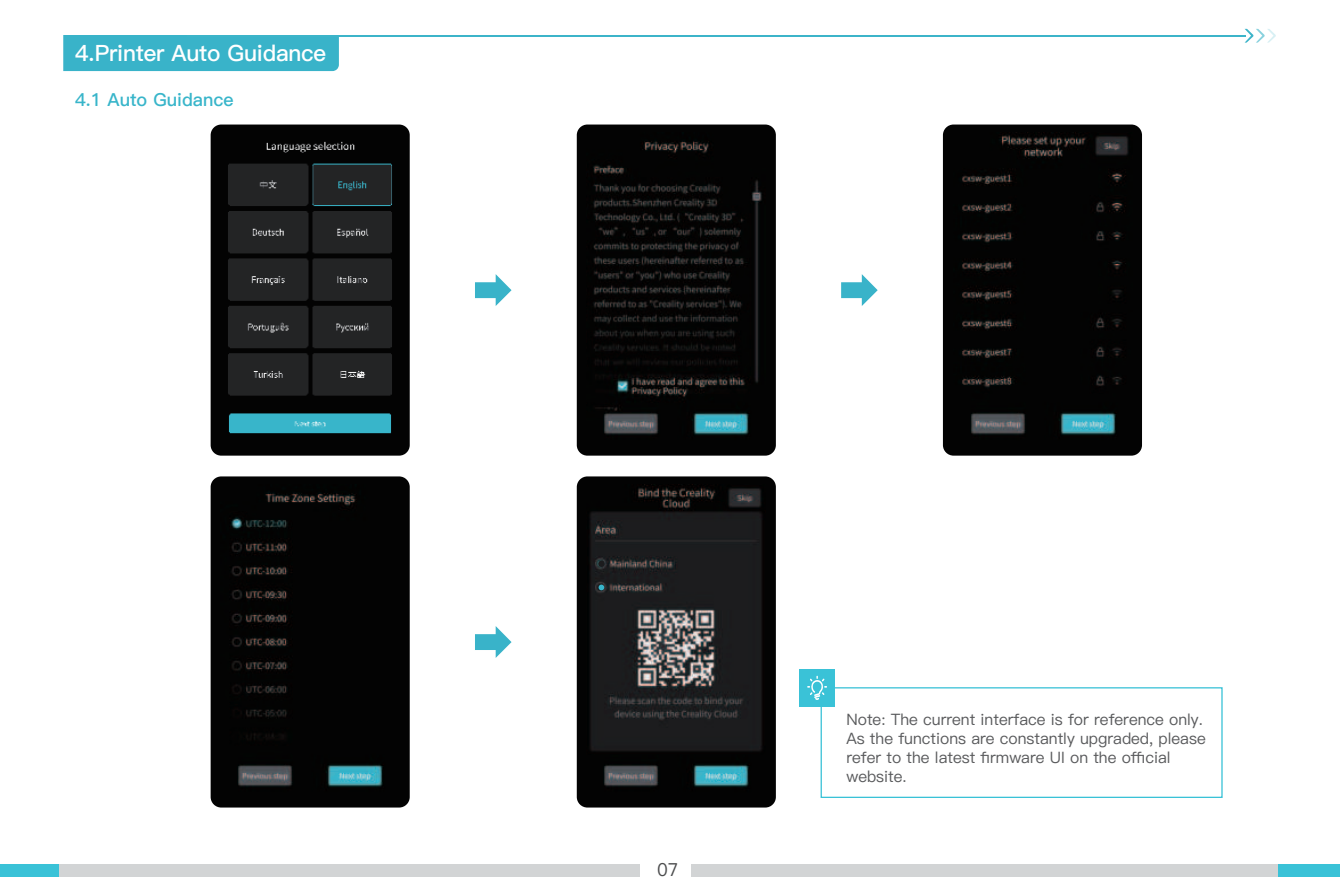
<style>
.page{position:relative;width:1340px;height:893px;background:#fff}
.page>*{position:absolute;margin:0;border:0;box-sizing:border-box;transform-origin:0 0}
.t1{font:22.5px "Ping Fang SC Bold";letter-spacing:-.01em;color:#fff}
.t2{font:18px "Ping Fang SC Bold";color:#38b5ca}
.t3{font:18px "Ping Fang SC Medium";color:#4b4c4d}
.t4{font:15.75px/19.1px "Ping Fang SC Medium";color:#595a5c}
</style>
<div class="page">
<div style="left:63px;top:35px;width:276px;height:36px;background:#39b3c9"></div>
<hr style="left:187px;top:35px;width:1058px;height:2px;background:#3cb4c9">
<svg style="left:1244px;top:29px;width:31px;height:14px"></svg>
<div style="left:0;top:864px;width:640px;height:13px;background:#d2d4d5"></div>
<div style="left:691px;top:864px;width:648px;height:13px;background:#d2d4d5"></div>
<div style="left:0;top:864px;width:59px;height:13px;background:#3ac2d7"></div>
<div style="left:1278px;top:864px;width:61px;height:13px;background:#3ac2d7"></div>
<svg style="left:475px;top:274px;width:36px;height:32px"></svg>
<svg style="left:475px;top:626px;width:36px;height:32px"></svg>
<svg style="left:841px;top:274px;width:36px;height:32px"></svg>
<div style="left:211px;top:125px;width:199px;height:331px;background:#030303;border-radius:11px"></div>
<div style="left:577px;top:125px;width:199px;height:331px;background:#030303;border-radius:11px"></div>
<div style="left:942px;top:125px;width:199px;height:331px;background:#030303;border-radius:11px"></div>
<div style="left:211px;top:476px;width:199px;height:331px;background:#030303;border-radius:11px"></div>
<div style="left:577px;top:476px;width:199px;height:331px;background:#030303;border-radius:11px"></div>
<div style="left:820px;top:687px;width:402px;height:111px;border:1px solid #3ac2d7"></div>
<div style="left:799px;top:669px;width:35px;height:38px;background:#3ac2d7"></div>
<svg style="left:807px;top:676px;width:20px;height:24px"></svg>
<img style="left:228px;top:141px;width:164px;height:293px">
<img style="left:593px;top:141px;width:169px;height:294px">
<img style="left:962px;top:132px;width:167px;height:303px">
<img style="left:231px;top:493px;width:152px;height:294px">
<img style="left:590px;top:484px;width:172px;height:303px">
<svg style="left:598px;top:561px;width:6px;height:6px"></svg>
<svg style="left:598px;top:585px;width:6px;height:5px"></svg>
<h1 class="t1" style="left:75px;top:44px;width:253px">4.Printer Auto Guidance</h1>
<p class="t2" style="left:75px;top:93px;width:160px">4.1 Auto Guidance</p>
<p class="t3" style="left:657px;top:859px;width:23px">07</p>
<p class="t4" style="left:846px;top:710px;width:361px">Note: The current interface is for reference only.<br>As the functions are constantly upgraded, please refer to the latest firmware UI on the official website.</p>
</div>
